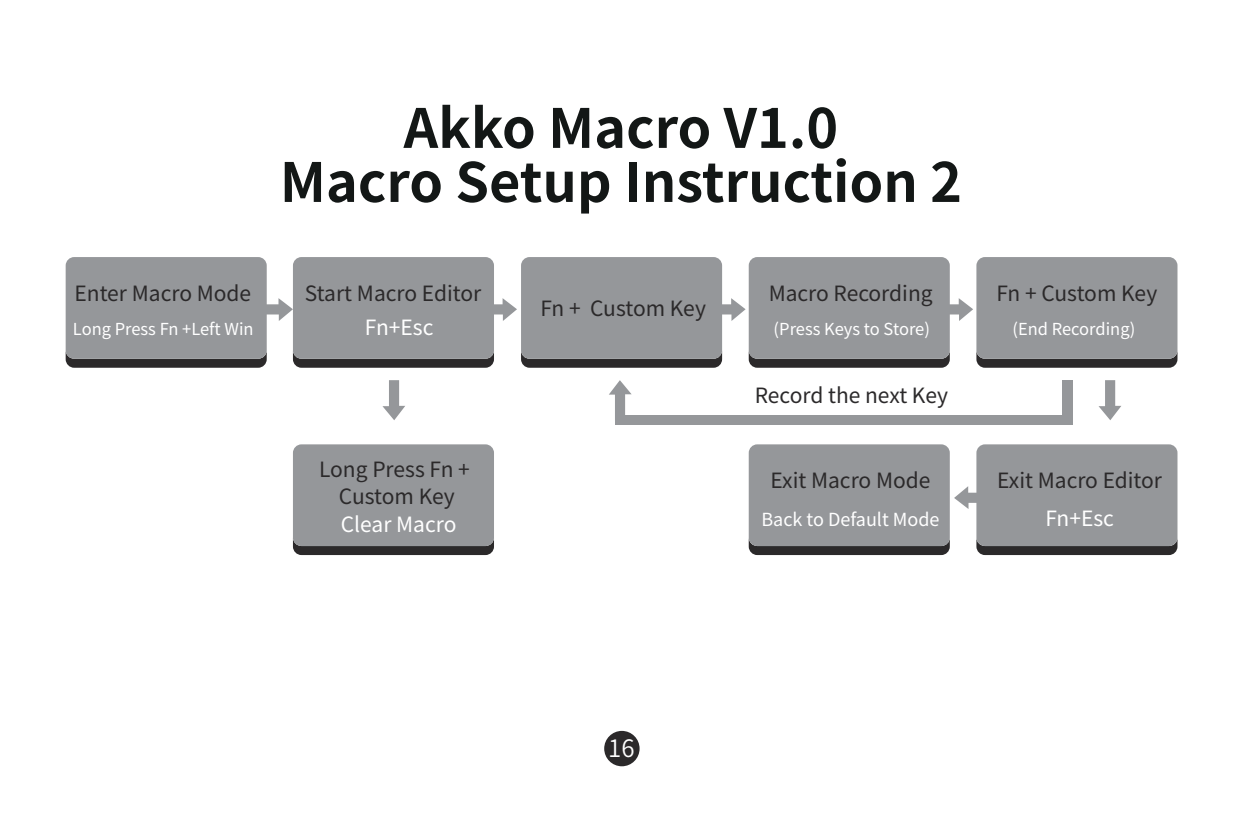
<style>
.page{position:relative;width:1242px;height:817px;background:#fff}
.page>*{position:absolute;margin:0;border:0;box-sizing:border-box;transform-origin:0 0}
.t1{font:700 54px/54px "Source Han Sans CN";color:#131716;text-align:center}
.t2{font:24px "Source Han Sans CN";color:#fff}
.t3{font:21px/27px "Source Han Sans CN";color:#2b292a;text-align:center}
.t4{font:21px "Source Han Sans CN";color:#fff}
.t5{font:18px "Source Han Sans CN";color:#fff}
.t6{font:16.5px "Source Han Sans CN";color:#fff}
</style>
<div class="page">
<svg style="left:267px;top:298px;width:26px;height:23px"></svg>
<svg style="left:494px;top:298px;width:23px;height:23px"></svg>
<svg style="left:722px;top:298px;width:23px;height:23px"></svg>
<svg style="left:949px;top:298px;width:24px;height:23px"></svg>
<svg style="left:954px;top:486px;width:22px;height:23px"></svg>
<svg style="left:382px;top:380px;width:23px;height:40px"></svg>
<svg style="left:1098px;top:380px;width:23px;height:40px"></svg>
<svg style="left:609px;top:380px;width:22px;height:35px"></svg>
<svg style="left:66px;top:352px;width:201px;height:15px;background:#3a393a"></svg>
<div style="left:66px;top:257px;width:201px;height:101px;background:#95979a;border-radius:9px"></div>
<svg style="left:293px;top:352px;width:201px;height:15px;background:#3a393a"></svg>
<div style="left:293px;top:257px;width:201px;height:101px;background:#95979a;border-radius:9px"></div>
<svg style="left:293px;top:540px;width:201px;height:15px;background:#302e2f"></svg>
<div style="left:293px;top:444px;width:201px;height:102px;background:#95979a;border-radius:9px"></div>
<svg style="left:521px;top:352px;width:201px;height:15px;background:#3a393a"></svg>
<div style="left:521px;top:257px;width:201px;height:101px;background:#95979a;border-radius:9px"></div>
<svg style="left:748px;top:352px;width:201px;height:15px;background:#3b393a"></svg>
<div style="left:748px;top:257px;width:201px;height:101px;background:#95979a;border-radius:9px"></div>
<svg style="left:748px;top:540px;width:201px;height:15px;background:#312f30"></svg>
<div style="left:748px;top:444px;width:201px;height:102px;background:#95979a;border-radius:9px"></div>
<svg style="left:976px;top:352px;width:201px;height:15px;background:#3a393a"></svg>
<div style="left:976px;top:257px;width:201px;height:101px;background:#95979a;border-radius:9px"></div>
<svg style="left:976px;top:540px;width:201px;height:15px;background:#302e2f"></svg>
<div style="left:976px;top:444px;width:201px;height:102px;background:#95979a;border-radius:9px"></div>
<div style="left:615px;top:415px;width:458px;height:9px;background:#95979a"></div>
<div style="left:1062px;top:380px;width:11px;height:39px;background:#95979a"></div>
<div style="left:604px;top:730px;width:35px;height:36px;background:#2b292a;border-radius:50%"></div>
<h1 class="t1" style="left:280px;top:102px;width:683px">Akko Macro V1.0<br>Macro Setup Instruction 2</h1>
<p class="t3" style="left:75px;top:280px;width:178px">Enter Macro Mode</p>
<p class="t3" style="left:305px;top:280px;width:178px">Start Macro Editor</p>
<p class="t3" style="left:768px;top:280px;width:165px">Macro Recording</p>
<p class="t3" style="left:996px;top:280px;width:162px">Fn + Custom Key</p>
<p class="t3" style="left:540px;top:295px;width:167px">Fn + Custom Key</p>
<p class="t6" style="left:73px;top:320px;width:182px">Long Press Fn +Left Win</p>
<p class="t4" style="left:365px;top:315px;width:70px">Fn+Esc</p>
<p class="t6" style="left:1012px;top:320px;width:124px">(End Recording)</p>
<p class="t6" style="left:773px;top:320px;width:158px">(Press Keys to Store)</p>
<p class="t3" style="left:319px;top:456px;width:152px">Long Press Fn +<br>Custom Key</p>
<p class="t4" style="left:341px;top:512px;width:117px">Clear Macro</p>
<p class="t2" style="left:608px;top:734px;width:28px">16</p>
<p class="t3" style="left:755px;top:382px;width:195px">Record the next Key</p>
<p class="t3" style="left:770px;top:467px;width:161px">Exit Macro Mode</p>
<p class="t5" style="left:761px;top:509px;width:180px">Back to Default Mode</p>
<p class="t3" style="left:997px;top:467px;width:166px">Exit Macro Editor</p>
<p class="t4" style="left:1045px;top:506px;width:70px">Fn+Esc</p>
</div>
